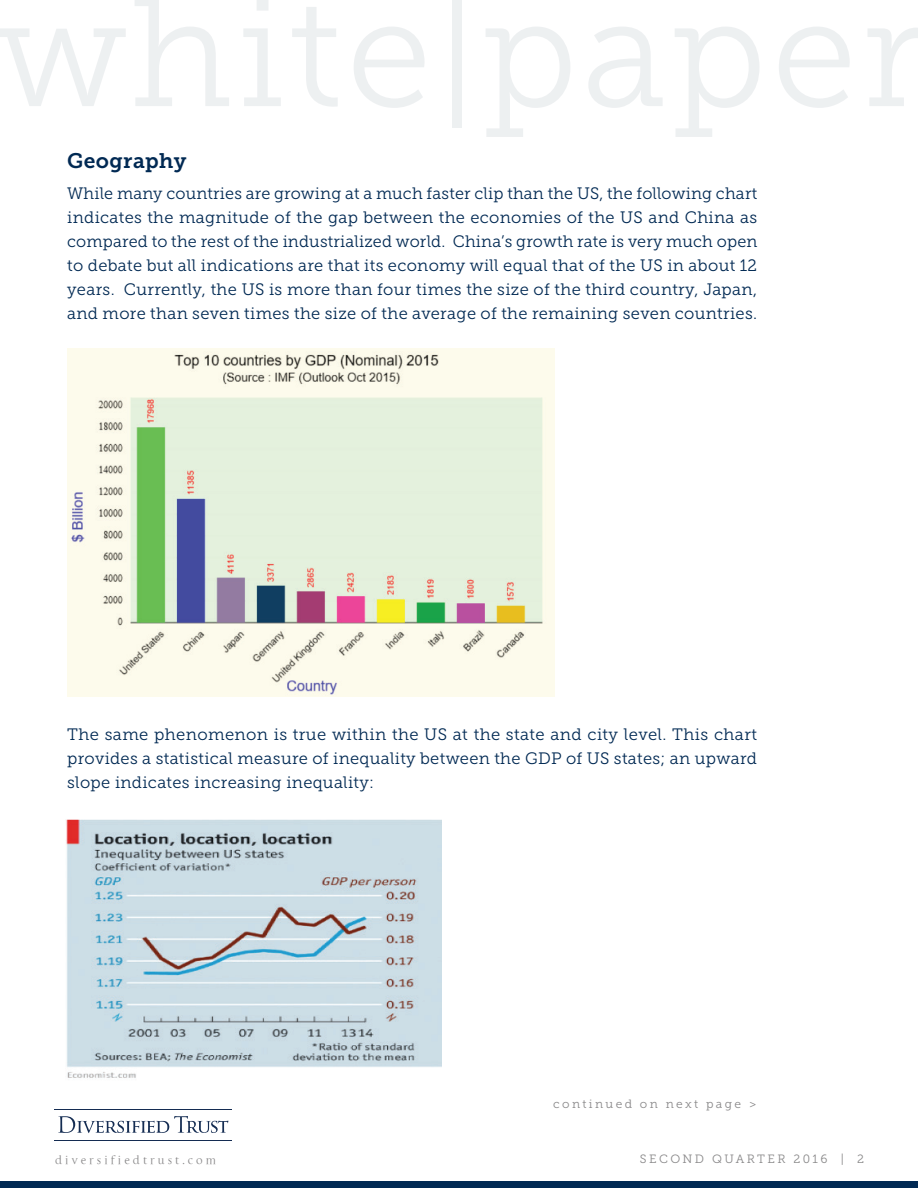
<style>
.page{position:relative;width:918px;height:1188px;background:#fff}
.page>*{position:absolute;margin:0;border:0;box-sizing:border-box;transform-origin:0 0}
.t1{font:21px "Museo Slab 700";letter-spacing:.02em;color:#002953}
.t2{font:16.5px/24px "Museo Slab 300";letter-spacing:.02em;color:#002953;text-align:justify}
.t3{font:12px "Museo Slab 300";letter-spacing:.2em;color:#888788}
.t4{font:12px "La Gioconda OSTT";letter-spacing:.25em;color:#888788}
</style>
<div class="page">
<svg style="left:58px;top:1116px;width:170px;height:17px"></svg>
<hr style="left:54px;top:1140px;width:178px;height:1px;background:#142c52">
<hr style="left:54px;top:1109px;width:178px;height:1px;background:#142c52">
<div style="left:0;top:1182px;width:918px;height:6px;background:#002953"></div>
<img style="left:67px;top:348px;width:487px;height:349px">
<img style="left:66px;top:819px;width:375px;height:259px">
<p class="t1" style="left:67px;top:149px;width:121px">Geography</p>
<p class="t2" style="left:67px;top:181px;width:692px">While many countries are growing at a much faster clip than the US, the following chart indicates the magnitude of the gap between the economies of the US and China as compared to the rest of the industrialized world. China’s growth rate is very much open to debate but all indications are that its economy will equal that of the US in about 12 years. Currently, the US is more than four times the size of the third country, Japan, and more than seven times the size of the average of the remaining seven countries.</p>
<p class="t2" style="left:67px;top:723px;width:691px">The same phenomenon is true within the US at the state and city level. This chart provides a statistical measure of inequality between the GDP of US states; an upward slope indicates increasing inequality:</p>
<p class="t3" style="left:553px;top:1097px;width:205px">continued on next page &gt;</p>
<p class="t4" style="left:55px;top:1153px;width:163px">diversifiedtrust.com</p>
<p class="t3" style="left:640px;top:1152px;width:226px">SECOND QUARTER 2016 | 2</p>
</div>
